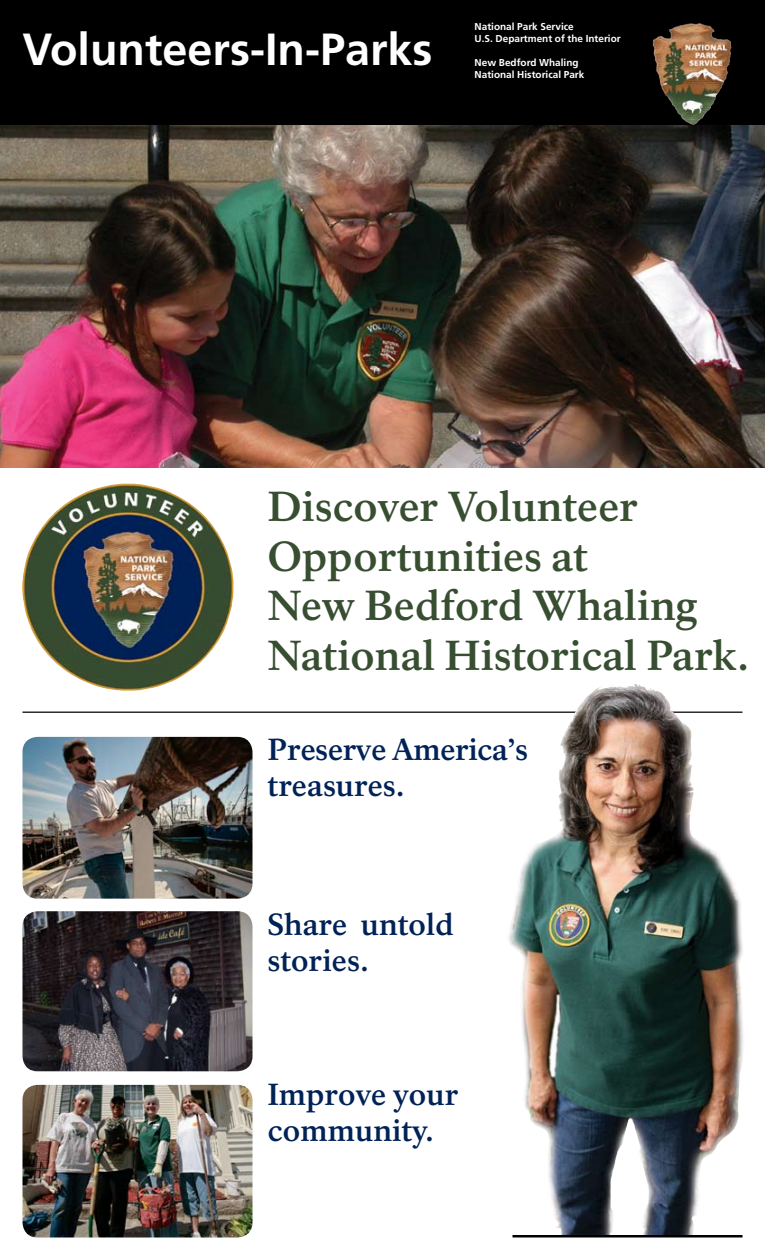
<style>
.page{position:relative;width:765px;height:1260px;background:#fff}
.page>*{position:absolute;margin:0;border:0;box-sizing:border-box;transform-origin:0 0}
.t1{font:700 45px "Frutiger";color:#fff}
.t2{font:700 41.25px/49.5px "NPS Rawlinson";letter-spacing:-.005em;color:#374e31}
.t3{font:700 30px/36px "NPS Rawlinson";letter-spacing:-.01em;color:#002257}
.t4{font:700 10px/11.9px "Frutiger";color:#fff}
</style>
<div class="page">
<div style="left:0;top:0;width:765px;height:128px;background:#000"></div>
<img style="left:0;top:125px;width:765px;height:343px">
<img style="left:653px;top:23px;width:78px;height:99px">
<img style="left:23px;top:484px;width:210px;height:207px">
<hr style="left:22px;top:712px;width:720px;height:1px;background:#000">
<img style="left:23px;top:737px;width:229px;height:162px;border-radius:15px">
<img style="left:23px;top:911px;width:229px;height:160px;border-radius:15px">
<img style="left:507px;top:684px;width:236px;height:553px">
<img style="left:23px;top:1085px;width:229px;height:153px;border-radius:15px">
<hr style="left:512px;top:1235px;width:230px;height:3px;background:#000">
<h1 class="t1" style="left:22px;top:23px;width:412px">Volunteers-In-Parks</h1>
<p class="t4" style="left:475px;top:21px;width:148px">National Park Service<br>U.S. Department of the Interior</p>
<p class="t4" style="left:475px;top:56px;width:111px">New Bedford Whaling<br>National Historical Park</p>
<h2 class="t2" style="left:268px;top:483px;width:483px">Discover Volunteer<br>Opportunities at<br>New Bedford Whaling<br>National Historical Park.</h2>
<h3 class="t3" style="left:268px;top:732px;width:262px">Preserve America’s treasures.</h3>
<h3 class="t3" style="left:268px;top:906px;width:188px">Share untold stories.</h3>
<h3 class="t3" style="left:268px;top:1077px;width:193px">Improve your community.</h3>
</div>
